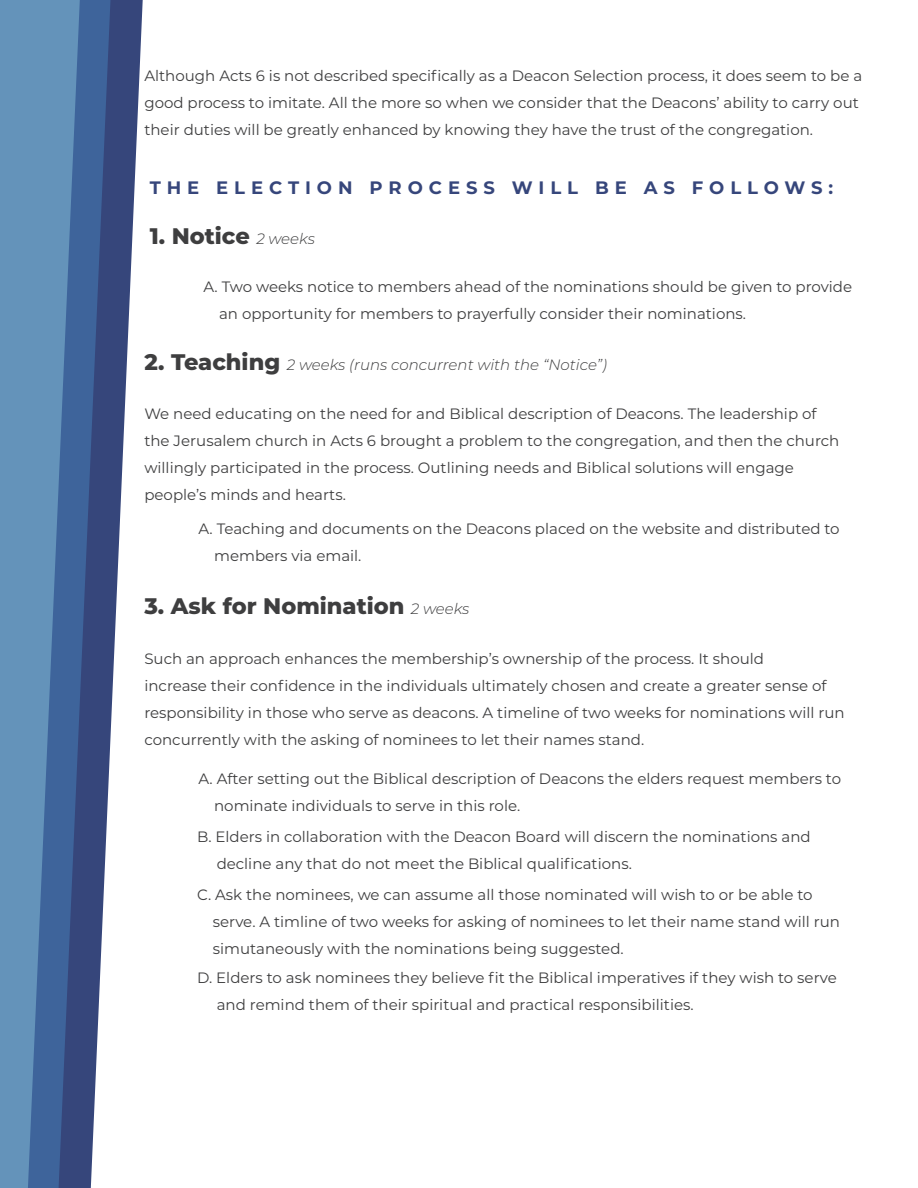
<style>
.page{position:relative;width:918px;height:1188px;background:#fff}
.page>*{position:absolute;margin:0;border:0;box-sizing:border-box;transform-origin:0 0}
.t1{font:800 22.5px "Montserrat";color:#3e3e3f}
.t2{font:700 18px "Montserrat";letter-spacing:.33em;color:#36467b}
.t3{font:15px/27px "Montserrat";color:#3e3e3f}
.t4{font:italic 300 15px "Montserrat";color:#3e3e3f}
.s1{font-weight:300;font-style:italic;font-size:15px}
.s2{font-weight:800;font-style:normal;font-size:22.5px}
</style>
<div class="page">
<svg style="left:110px;top:0;width:33px;height:748px;fill:#36467b"></svg>
<svg style="left:80px;top:0;width:30px;height:1188px;background:#4e6393"></svg>
<svg style="left:0;top:0;width:80px;height:1188px;background:#5781ae"></svg>
<p class="t3" style="left:144px;top:62px;width:719px">Although Acts 6 is not described specifically as a Deacon Selection process, it does seem to be a good process to imitate. All the more so when we consider that the Deacons’ ability to carry out their duties will be greatly enhanced by knowing they have the trust of the congregation.</p>
<p class="t2" style="left:150px;top:175px;width:685px">THE ELECTION PROCESS WILL BE AS FOLLOWS:</p>
<p class="t1" style="left:150px;top:220px;width:167px">1. Notice <span class="s1">2 weeks</span></p>
<p class="t3" style="left:219px;top:273px;width:635px;text-indent:-16px">A. Two weeks notice to members ahead of the nominations should be given to provide an opportunity for members to prayerfully consider their nominations.</p>
<p class="t4" style="left:144px;top:354px;width:464px"><span class="s2">2. Teaching</span> 2 weeks (runs concurrent with the “Notice”)</p>
<p class="t3" style="left:144px;top:399px;width:696px">We need educating on the need for and Biblical description of Deacons. The leadership of the Jerusalem church in Acts 6 brought a problem to the congregation, and then the church willingly participated in the process. Outlining needs and Biblical solutions will engage people’s minds and hearts.</p>
<p class="t3" style="left:214px;top:515px;width:627px;text-indent:-16px">A. Teaching and documents on the Deacons placed on the website and distributed to members via email.</p>
<p class="t1" style="left:144px;top:590px;width:327px">3. Ask for Nomination <span class="s1">2 weeks</span></p>
<p class="t3" style="left:144px;top:645px;width:702px">Such an approach enhances the membership’s ownership of the process. It should<br>increase their confidence in the individuals ultimately chosen and create a greater sense of responsibility in those who serve as deacons. A timeline of two weeks for nominations will run concurrently with the asking of nominees to let their names stand.</p>
<p class="t3" style="left:214px;top:764px;width:629px;text-indent:-16px">A. After setting out the Biblical description of Deacons the elders request members to nominate individuals to serve in this role.</p>
<p class="t3" style="left:217px;top:823px;width:596px;text-indent:-20px">B. Elders in collaboration with the Deacon Board will discern the nominations and decline any that do not meet the Biblical qualifications.</p>
<p class="t3" style="left:213px;top:881px;width:629px;text-indent:-16px">C. Ask the nominees, we can assume all those nominated will wish to or be able to serve. A timline of two weeks for asking of nominees to let their name stand will run simutaneously with the nominations being suggested.</p>
<p class="t3" style="left:217px;top:964px;width:622px;text-indent:-20px">D. Elders to ask nominees they believe fit the Biblical imperatives if they wish to serve and remind them of their spiritual and practical responsibilities.</p>
</div>
